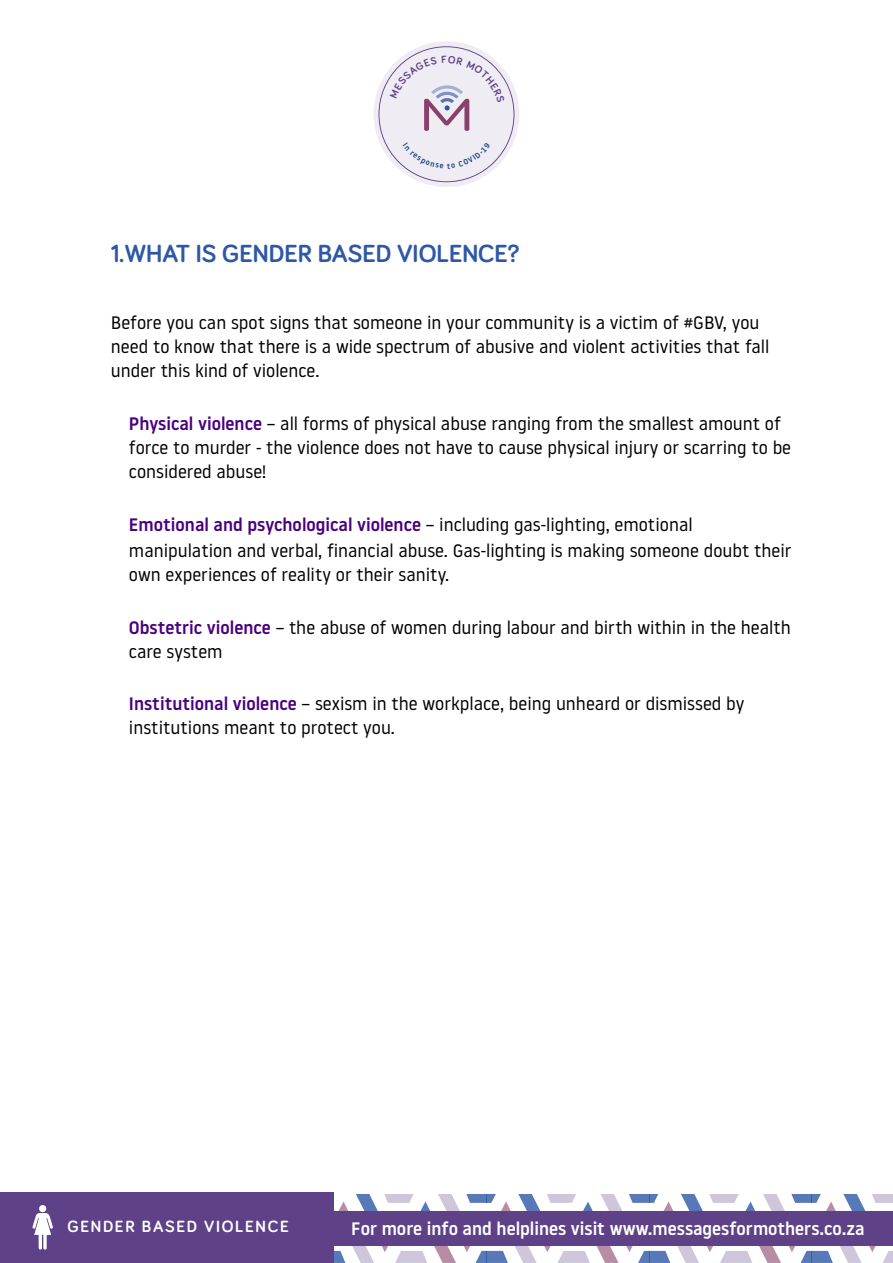
<style>
.page{position:relative;width:893px;height:1263px;background:#fff}
.page>*{position:absolute;margin:0;border:0;box-sizing:border-box;transform-origin:0 0}
.t1{font:700 25.5px "Bariol";color:#2e58a6}
.t2{font:18px/24px "Noway";color:#000}
.t3{font:500 18px "Noway";color:#fff}
.t4{font:700 16.8px "Bariol";letter-spacing:.1em;color:#fff}
.s1{font-weight:500;color:#4a007d}
</style>
<div class="page">
<svg style="left:333px;top:1194px;width:560px;height:69px"></svg>
<div style="left:374px;top:41px;width:145px;height:146px;background:#efecf3;border-radius:50%"></div>
<div style="left:333px;top:1212px;width:560px;height:34px;background:#5e4187"></div>
<div style="left:0;top:1192px;width:332px;height:70px;background:#5e4187"></div>
<svg style="left:32px;top:1205px;width:21px;height:45px"></svg>
<div style="left:39px;top:1205px;width:7px;height:7px;background:#fff;border-radius:50%"></div>
<svg style="left:378px;top:46px;width:136px;height:136px"></svg>
<h1 class="t1" style="left:111px;top:236px;width:410px">1.WHAT IS GENDER BASED VIOLENCE?</h1>
<p class="t2" style="left:111px;top:310px;width:660px">Before you can spot signs that someone in your community is a victim of #GBV, you need to know that there is a wide spectrum of abusive and violent activities that fall under this kind of violence.</p>
<p class="t2" style="left:129px;top:411px;width:664px"><span class="s1">Physical violence</span> – all forms of physical abuse ranging from the smallest amount of force to murder - the violence does not have to cause physical injury or scarring to be considered abuse!</p>
<p class="t2" style="left:129px;top:510px;width:664px;line-height:26.4px"><span class="s1">Emotional and psychological violence</span> – including gas-lighting, emotional manipulation and verbal, financial abuse. Gas-lighting is making someone doubt their</p>
<p class="t2" style="left:129px;top:562px;width:322px">own experiences of reality or their sanity.</p>
<p class="t2" style="left:129px;top:615px;width:663px"><span class="s1">Obstetric violence</span> – the abuse of women during labour and birth within in the health care system</p>
<p class="t2" style="left:129px;top:691px;width:617px"><span class="s1">Institutional violence</span> – sexism in the workplace, being unheard or dismissed by institutions meant to protect you.</p>
<p class="t4" style="left:67px;top:1215px;width:223px">GENDER BASED VIOLENCE</p>
<p class="t4" style="left:78px;top:1216px;width:140px">MENTAL HEALTH</p>
<p class="t3" style="left:351px;top:1216px;width:515px">For more info and helplines visit www.messagesformothers.co.za</p>
</div>
